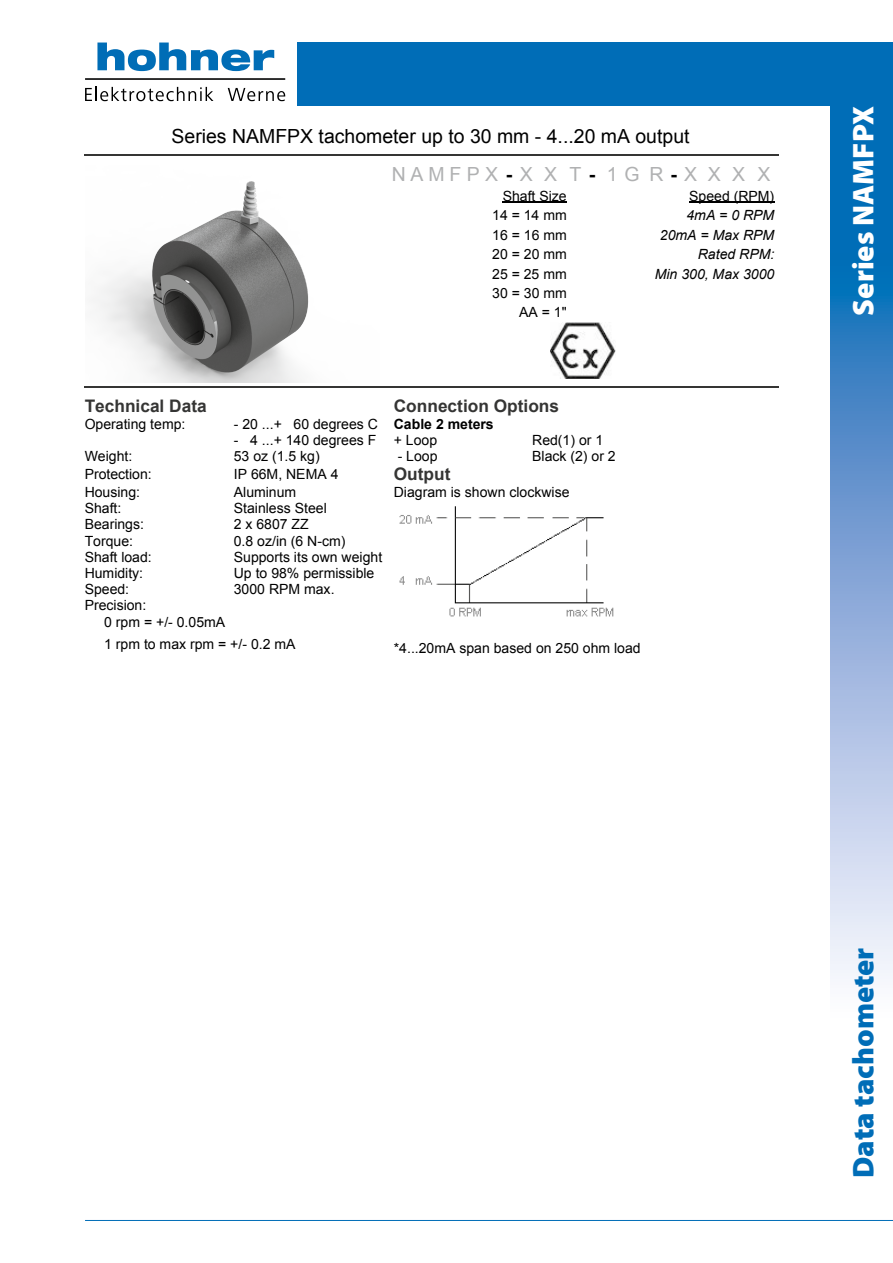
<style>
.page{position:relative;width:893px;height:1263px;background:#fff}
.page>*{position:absolute;margin:0;border:0;box-sizing:border-box;transform-origin:0 0}
.t1{font:900 30px "Myriad Pro";color:#006db7}
.t2{font:900 30px "Myriad Pro";color:#fff}
.t3{font:19.5px/37.8px "Arial";color:#000}
.t4{font:700 17.25px "Arial";color:#353534}
.t5{font:14.1px/19.5px "Arial";color:#000;text-align:right}
.t6{font:italic 14.1px "Arial";color:#000}
.s1{color:#b0b1b2}
.s2{font-weight:700}
</style>
<div class="page">
<div style="left:298px;top:43px;width:595px;height:63px;background:#006db7"></div>
<div style="left:830px;top:43px;width:63px;height:211px;background:#006db7"></div>
<svg style="left:830px;top:254px;width:63px;height:725px;background:#89aeda"></svg>
<hr style="left:85px;top:1220px;width:808px;height:1px;background:#006db7">
<svg style="left:97px;top:43px;width:177px;height:28px"></svg>
<svg style="left:85px;top:87px;width:128px;height:14px"></svg>
<svg style="left:228px;top:88px;width:57px;height:13px"></svg>
<hr style="left:85px;top:78px;width:200px;height:2px;background:#000">
<hr style="left:85px;top:154px;width:694px;height:1px;background:#353534">
<hr style="left:85px;top:387px;width:694px;height:1px;background:#353534">
<hr style="left:503px;top:202px;width:64px;height:1px;background:#000">
<hr style="left:689px;top:202px;width:85px;height:1px;background:#000">
<img style="left:551px;top:323px;width:64px;height:55px">
<img style="left:399px;top:506px;width:215px;height:111px">
<img style="left:91px;top:181px;width:218px;height:202px">
<h2 class="t3" style="left:392px;top:118px;width:380px;text-indent:-220px">Series NAMFPX tachometer up to 30 mm - 4...20 mA output<br><span class="s1">NAMFPX</span><span class="s2">-</span><span class="s1">X X T</span><span class="s2">-</span> <span class="s1">1G R</span><span class="s2">-</span><span class="s1">X X X X</span></h2>
<p class="t5" style="left:503px;top:186px;width:66px">Shaft Size</p>
<p class="t5" style="left:689px;top:186px;width:87px">Speed (RPM)</p>
<p class="t5" style="left:492px;top:206px;width:76px">14 = 14 mm</p>
<p class="t6" style="left:686px;top:206px;width:89px">4mA = 0 RPM</p>
<p class="t5" style="left:492px;top:225px;width:76px">16 = 16 mm</p>
<p class="t6" style="left:660px;top:226px;width:116px">20mA = Max RPM</p>
<p class="t5" style="left:492px;top:245px;width:76px">20 = 20 mm</p>
<p class="t6" style="left:698px;top:245px;width:78px">Rated RPM:</p>
<p class="t5" style="left:492px;top:264px;width:76px">25 = 25 mm</p>
<p class="t6" style="left:655px;top:264px;width:121px">Min 300, Max 3000</p>
<p class="t5" style="left:492px;top:283px;width:76px">30 = 30 mm<br>AA = 1"</p>
<p class="t4" style="left:85px;top:394px;width:124px">Technical Data</p>
<p class="t4" style="left:394px;top:394px;width:167px">Connection Options</p>
<p class="t5" style="left:85px;top:414px;width:102px">Operating temp:</p>
<p class="t5" style="left:234px;top:414px;width:261px">- 20 ...+ 60 degrees C <span class="s2">Cable 2 meters</span></p>
<p class="t5" style="left:234px;top:430px;width:205px">- 4 ...+ 140 degrees F + Loop</p>
<p class="t5" style="left:532px;top:430px;width:73px">Red(1) or 1</p>
<p class="t5" style="left:85px;top:447px;width:49px">Weight:</p>
<p class="t5" style="left:234px;top:447px;width:87px">53 oz (1.5 kg)</p>
<p class="t5" style="left:398px;top:447px;width:41px">- Loop</p>
<p class="t5" style="left:532px;top:447px;width:85px">Black (2) or 2</p>
<p class="t5" style="left:85px;top:464px;width:69px">Protection:</p>
<p class="t5" style="left:234px;top:464px;width:106px">IP 66M, NEMA 4</p>
<p class="t4" style="left:394px;top:462px;width:58px">Output</p>
<p class="t5" style="left:85px;top:482px;width:57px">Housing:</p>
<p class="t5" style="left:234px;top:482px;width:64px">Aluminum</p>
<p class="t5" style="left:394px;top:482px;width:177px">Diagram is shown clockwise</p>
<p class="t5" style="left:85px;top:499px;width:38px">Shaft:</p>
<p class="t5" style="left:234px;top:499px;width:94px">Stainless Steel</p>
<p class="t5" style="left:85px;top:515px;width:61px">Bearings:</p>
<p class="t5" style="left:234px;top:515px;width:76px">2 x 6807 ZZ</p>
<p class="t5" style="left:85px;top:531px;width:50px">Torque:</p>
<p class="t5" style="left:234px;top:531px;width:113px">0.8 oz/in (6 N-cm)</p>
<p class="t5" style="left:85px;top:547px;width:69px">Shaft load:</p>
<p class="t5" style="left:234px;top:547px;width:150px">Supports its own weight</p>
<p class="t5" style="left:85px;top:563px;width:60px">Humidity:</p>
<p class="t5" style="left:234px;top:563px;width:142px">Up to 98% permissible</p>
<p class="t5" style="left:85px;top:580px;width:46px">Speed:</p>
<p class="t5" style="left:234px;top:580px;width:102px">3000 RPM max.</p>
<p class="t5" style="left:104px;top:597px;width:123px;line-height:16.2px;text-align:left;text-indent:-20px">Precision:<br>0 rpm = +/- 0.05mA</p>
<p class="t5" style="left:104px;top:635px;width:193px">1 rpm to max rpm = +/- 0.2 mA</p>
<p class="t5" style="left:394px;top:638px;width:248px">*4...20mA span based on 250 ohm load</p>
<h1 class="t2" style="left:843px;top:316px;width:211px;rotate:-90deg">Series NAMFPX</h1>
<h1 class="t1" style="left:843px;top:1178px;width:232px;rotate:-90deg">Data tachometer</h1>
</div>
